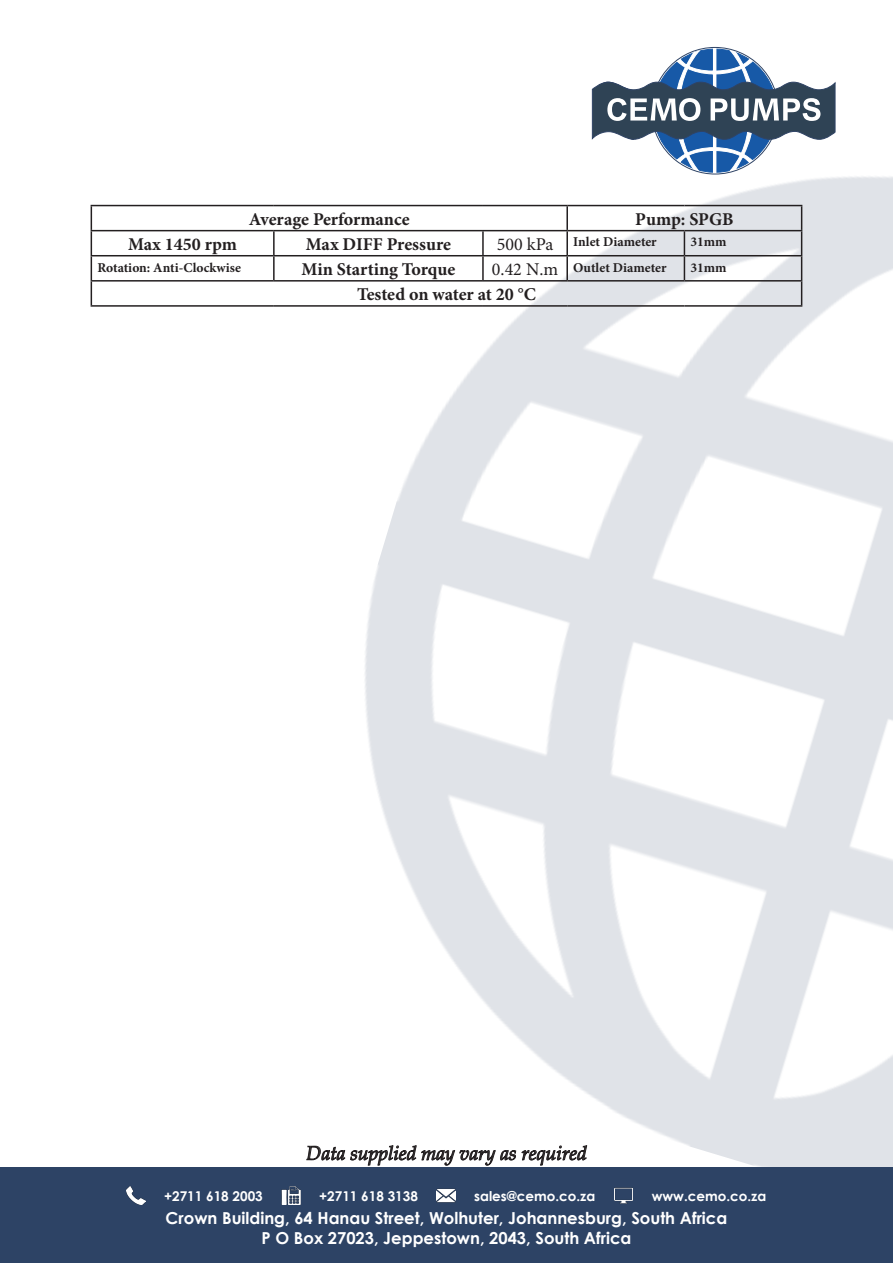
<style>
.page{position:relative;width:893px;height:1263px;background:#fff}
.page>*{position:absolute;margin:0;border:0;box-sizing:border-box;transform-origin:0 0}
.t1{font:italic 19.5px "Book Antiqua";color:#231f20}
.t2{font:700 18px "Minion Pro";letter-spacing:-.005em;color:#231f20}
.t3{font:18px "Minion Pro";color:#231f20}
.t4{font:700 16.5px "Century Gothic";color:#fff}
.t5{font:700 13.5px "Minion Pro";color:#231f20}
.t6{font:700 13.5px "Century Gothic";color:#fff}
</style>
<div class="page">
<img style="left:243px;top:82px;width:650px;height:1086px">
<svg style="left:592px;top:47px;width:243px;height:128px"></svg>
<div style="left:0;top:1168px;width:893px;height:95px;background:#2d4365"></div>
<img style="left:127px;top:1186px;width:18px;height:19px">
<img style="left:282px;top:1186px;width:18px;height:19px">
<img style="left:437px;top:1189px;width:18px;height:14px">
<img style="left:614px;top:1187px;width:19px;height:17px">
<hr style="left:91px;top:205px;width:183px;height:1px;background:#231f20">
<hr style="left:274px;top:205px;width:209px;height:1px;background:#231f20">
<hr style="left:483px;top:205px;width:84px;height:1px;background:#231f20">
<hr style="left:567px;top:205px;width:117px;height:1px;background:#231f20">
<hr style="left:566px;top:206px;width:2px;height:24px;background:#231f20">
<hr style="left:684px;top:205px;width:118px;height:1px;background:#231f20">
<hr style="left:91px;top:230px;width:183px;height:1px;background:#231f20">
<hr style="left:274px;top:230px;width:209px;height:1px;background:#231f20">
<hr style="left:273px;top:231px;width:2px;height:24px;background:#231f20">
<hr style="left:483px;top:230px;width:84px;height:1px;background:#231f20">
<hr style="left:482px;top:231px;width:2px;height:24px;background:#231f20">
<hr style="left:567px;top:230px;width:117px;height:1px;background:#231f20">
<hr style="left:566px;top:231px;width:2px;height:24px;background:#231f20">
<hr style="left:684px;top:230px;width:118px;height:1px;background:#231f20">
<hr style="left:91px;top:255px;width:183px;height:1px;background:#231f20">
<hr style="left:274px;top:255px;width:209px;height:1px;background:#231f20">
<hr style="left:273px;top:256px;width:2px;height:24px;background:#231f20">
<hr style="left:483px;top:255px;width:84px;height:1px;background:#231f20">
<hr style="left:482px;top:256px;width:2px;height:24px;background:#231f20">
<hr style="left:567px;top:255px;width:117px;height:1px;background:#231f20">
<hr style="left:566px;top:256px;width:2px;height:24px;background:#231f20">
<hr style="left:684px;top:255px;width:118px;height:1px;background:#231f20">
<svg style="left:684px;top:231px;width:1px;height:49px"></svg>
<hr style="left:91px;top:280px;width:183px;height:2px;background:#231f20">
<svg style="left:91px;top:206px;width:1px;height:99px"></svg>
<hr style="left:274px;top:280px;width:209px;height:2px;background:#231f20">
<hr style="left:483px;top:280px;width:84px;height:2px;background:#231f20">
<hr style="left:567px;top:280px;width:117px;height:2px;background:#231f20">
<hr style="left:684px;top:280px;width:118px;height:2px;background:#231f20">
<svg style="left:801px;top:206px;width:1px;height:99px"></svg>
<hr style="left:91px;top:305px;width:183px;height:2px;background:#231f20">
<hr style="left:274px;top:305px;width:209px;height:2px;background:#231f20">
<hr style="left:483px;top:305px;width:84px;height:2px;background:#231f20">
<hr style="left:567px;top:305px;width:117px;height:2px;background:#231f20">
<hr style="left:684px;top:305px;width:118px;height:2px;background:#231f20">
<svg style="left:306px;top:1145px;width:281px;height:21px"></svg>
<p class="t2" style="left:249px;top:206px;width:162px">Average Performance</p>
<p class="t2" style="left:635px;top:206px;width:100px">Pump: SPGB</p>
<p class="t2" style="left:128px;top:231px;width:111px">Max 1450 rpm</p>
<p class="t2" style="left:306px;top:231px;width:147px">Max DIFF Pressure</p>
<p class="t3" style="left:497px;top:232px;width:58px">500 kPa</p>
<p class="t5" style="left:573px;top:233px;width:85px">Inlet Diameter</p>
<p class="t5" style="left:690px;top:233px;width:38px">31mm</p>
<p class="t5" style="left:97px;top:258px;width:145px">Rotation: Anti-Clockwise</p>
<p class="t2" style="left:301px;top:256px;width:155px">Min Starting Torque</p>
<p class="t3" style="left:492px;top:257px;width:68px">0.42 N.m</p>
<p class="t5" style="left:573px;top:258px;width:95px">Outlet Diameter</p>
<p class="t5" style="left:690px;top:258px;width:38px">31mm</p>
<p class="t2" style="left:357px;top:281px;width:180px">Tested on water at 20 °C</p>
<p class="t1" style="left:306px;top:1139px;width:282px">Data supplied may vary as required</p>
<p class="t6" style="left:164px;top:1185px;width:100px">+2711 618 2003</p>
<p class="t6" style="left:319px;top:1185px;width:100px">+2711 618 3138</p>
<p class="t6" style="left:474px;top:1185px;width:123px">sales@cemo.co.za</p>
<p class="t6" style="left:652px;top:1185px;width:116px">www.cemo.co.za</p>
<p class="t4" style="left:166px;top:1206px;width:563px">Crown Building, 64 Hanau Street, Wolhuter, Johannesburg, South Africa</p>
<p class="t4" style="left:262px;top:1226px;width:371px">P O Box 27023, Jeppestown, 2043, South Africa</p>
</div>
